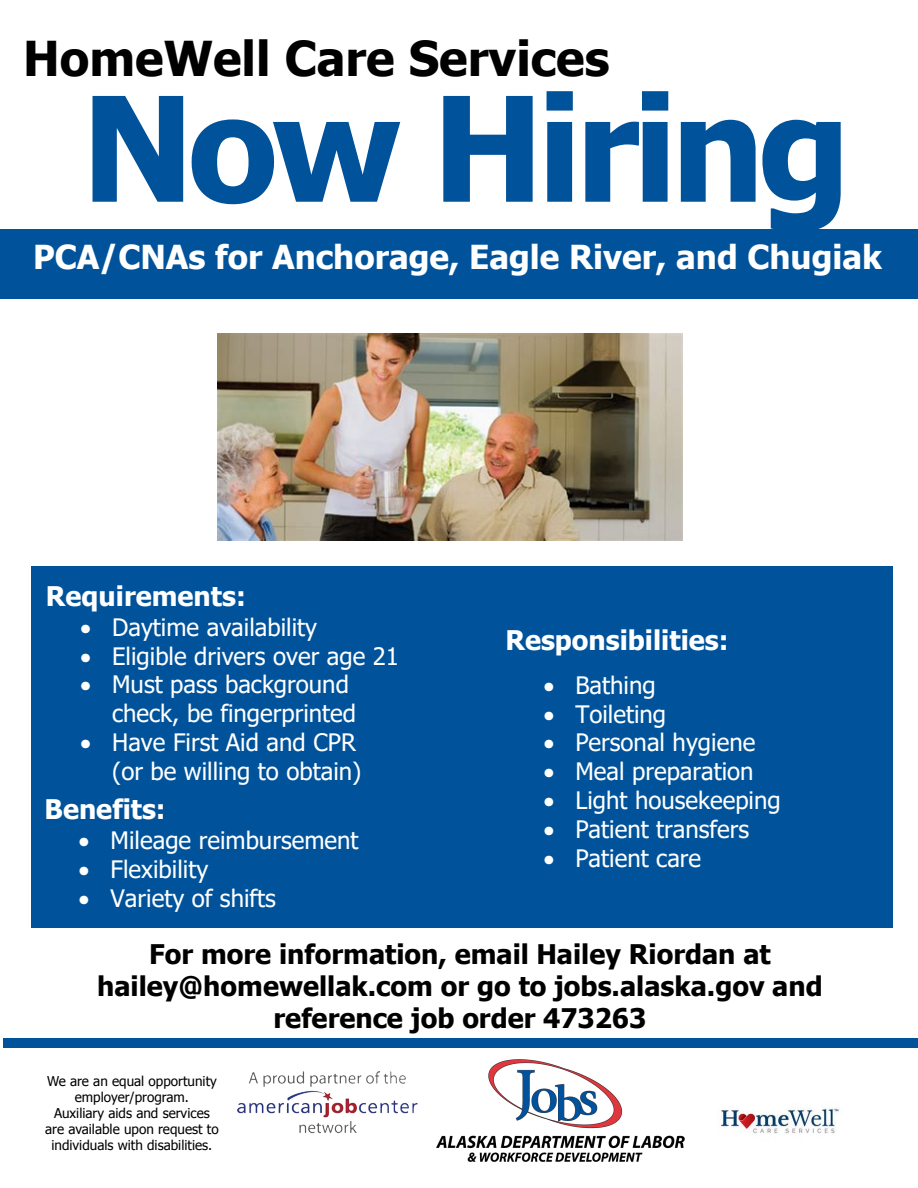
<style>
.page{position:relative;width:918px;height:1188px;background:#fff}
.page>*{position:absolute;margin:0;border:0;box-sizing:border-box;transform-origin:0 0}
.t1{font:700 145.5px "Tahoma";letter-spacing:-.04em;color:#00539b}
.t2{font:700 48px "Tahoma";color:#000}
.t3{font:700 33px "Tahoma";color:#fff}
.t4{font:700 27px/32.4px "Tahoma";color:#000;text-align:center}
.t5{font:700 27px "Tahoma";color:#fff}
.t6{font:24px/28.8px "Tahoma";color:#fff}
.t7{font:13.5px/16.2px "Tahoma";color:#000;text-align:center}
.s1{font-style:inherit}
</style>
<div class="page">
<img style="left:296px;top:1071px;width:101px;height:13px">
<div style="left:0;top:229px;width:918px;height:70px;background:#00539b"></div>
<img style="left:437px;top:1060px;width:247px;height:102px">
<div style="left:31px;top:567px;width:862px;height:361px;background:#00539b"></div>
<img style="left:721px;top:1107px;width:119px;height:27px">
<img style="left:217px;top:334px;width:466px;height:207px">
<div style="left:3px;top:1038px;width:915px;height:10px;background:#00539b"></div>
<h2 class="t2" style="left:23px;top:25px;width:588px">HomeWell Care Services</h2>
<h1 class="t1" style="left:82px;top:47px;width:770px">Now Hiring</h1>
<h3 class="t3" style="left:33px;top:234px;width:851px">PCA/CNAs for Anchorage, Eagle River, and Chugiak</h3>
<p class="t5" style="left:46px;top:577px;width:201px">Requirements:</p>
<p class="t6" style="left:80px;top:614px;width:239px">• Daytime availability</p>
<p class="t6" style="left:80px;top:643px;width:320px">• Eligible drivers over age 21</p>
<p class="t6" style="left:112px;top:672px;width:246px;text-indent:-32px">• Must pass background check, be fingerprinted</p>
<p class="t6" style="left:80px;top:729px;width:283px;text-align:right">• Have First Aid and CPR (or be willing to obtain)</p>
<p class="t5" style="left:44px;top:791px;width:123px">Benefits:</p>
<p class="t6" style="left:79px;top:827px;width:281px">• Mileage reimbursement</p>
<p class="t6" style="left:79px;top:856px;width:131px">• Flexibility</p>
<p class="t6" style="left:79px;top:885px;width:199px">• Variety of shifts</p>
<p class="t5" style="left:505px;top:621px;width:225px">Responsibilities:</p>
<p class="t6" style="left:543px;top:672px;width:114px">• Bathing</p>
<p class="t6" style="left:543px;top:701px;width:124px">• Toileting</p>
<p class="t6" style="left:543px;top:730px;width:213px">• Personal hygiene</p>
<p class="t6" style="left:543px;top:758px;width:212px">• Meal preparation</p>
<p class="t6" style="left:543px;top:787px;width:239px">• Light housekeeping</p>
<p class="t6" style="left:543px;top:816px;width:207px">• Patient transfers</p>
<p class="t6" style="left:543px;top:845px;width:159px">• Patient care</p>
<p class="t4" style="left:97px;top:939px;width:727px">F<span class="s1">or more information</span>, email Hailey Riordan at hailey@homewellak.com or go to jobs.alaska.gov and reference job order 473263</p>
<p class="t7" style="left:45px;top:1072px;width:175px">We are an equal opportunity employer/program.<br>Auxiliary aids and services are available upon request to individuals with disabilities.</p>
</div>
